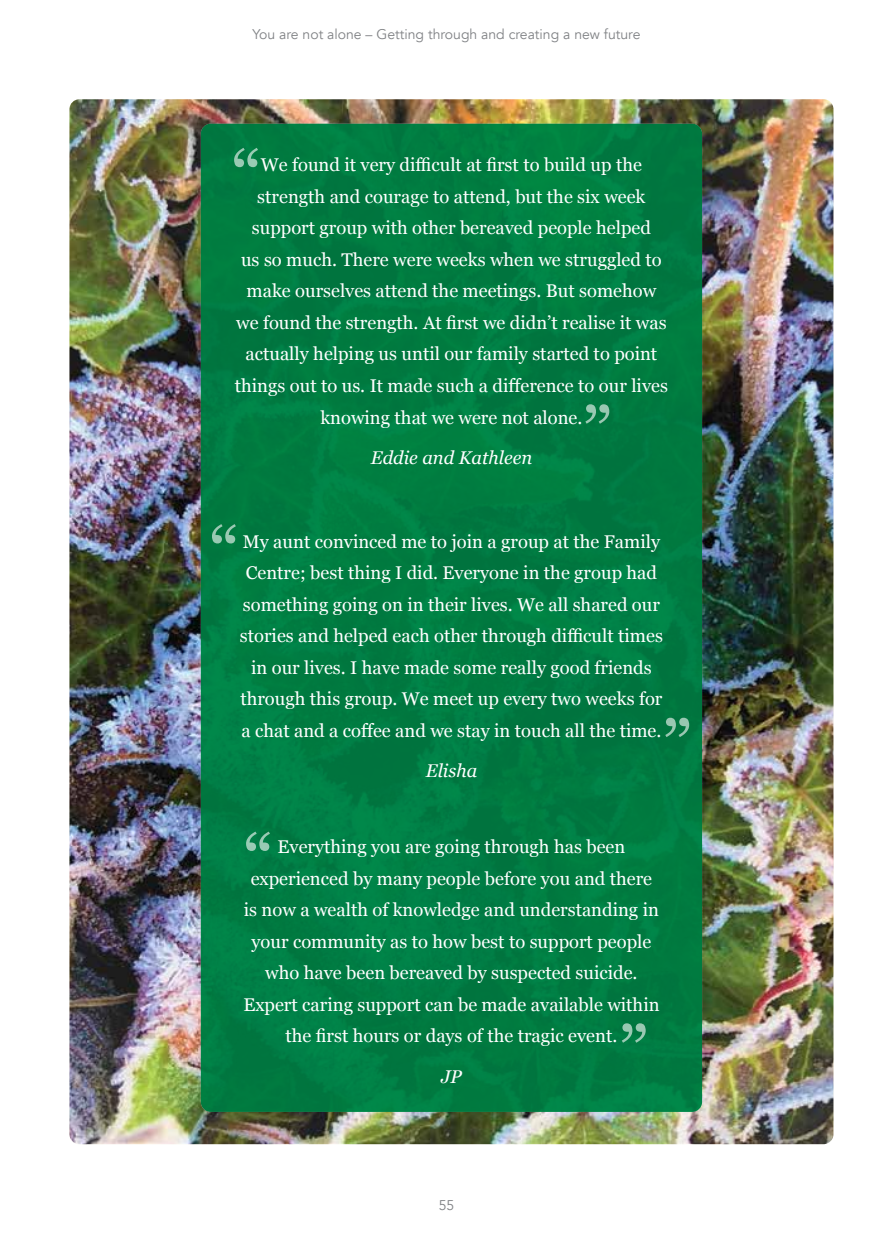
<style>
.page{position:relative;width:893px;height:1241px;background:#fff}
.page>*{position:absolute;margin:0;border:0;box-sizing:border-box;transform-origin:0 0}
.t1{font:18.38px/31.5px "Georgia";color:#fff;text-align:center}
.t2{font:italic 18.38px "Georgia";color:#fff}
.t3{font:14px "Avenir";color:#808285}
</style>
<div class="page">
<img style="left:69px;top:99px;width:764px;height:1044px">
<div style="left:201px;top:124px;width:501px;height:987px;background:#007c41;border-radius:10px"></div>
<svg style="left:234px;top:148px;width:24px;height:19px"></svg>
<svg style="left:212px;top:524px;width:24px;height:19px"></svg>
<svg style="left:246px;top:831px;width:24px;height:19px"></svg>
<svg style="left:585px;top:404px;width:24px;height:19px"></svg>
<svg style="left:665px;top:717px;width:24px;height:20px"></svg>
<svg style="left:622px;top:1023px;width:24px;height:19px"></svg>
<p class="t3" style="left:253px;top:26px;width:389px">You are not alone – Getting through and creating a new future</p>
<p class="t1" style="left:235px;top:148px;width:435px">We found it very difficult at first to build up the strength and courage to attend, but the six week support group with other bereaved people helped<br>us so much. There were weeks when we struggled to make ourselves attend the meetings. But somehow we found the strength. At first we didn’t realise it was actually helping us until our family started to point things out to us. It made such a difference to our lives knowing that we were not alone.</p>
<p class="t2" style="left:371px;top:444px;width:163px">Eddie and Kathleen</p>
<p class="t1" style="left:240px;top:524px;width:424px">My aunt convinced me to join a group at the Family Centre; best thing I did. Everyone in the group had something going on in their lives. We all shared our stories and helped each other through difficult times in our lives. I have made some really good friends through this group. We meet up every two weeks for a chat and a coffee and we stay in touch all the time.</p>
<p class="t2" style="left:426px;top:757px;width:53px">Elisha</p>
<p class="t1" style="left:243px;top:830px;width:418px">Everything you are going through has been experienced by many people before you and there is now a wealth of knowledge and understanding in your community as to how best to support people who have been bereaved by suspected suicide.<br>Expert caring support can be made available within the first hours or days of the tragic event.</p>
<p class="t2" style="left:441px;top:1062px;width:22px">JP</p>
<p class="t3" style="left:439px;top:1196px;width:17px">55</p>
</div>
